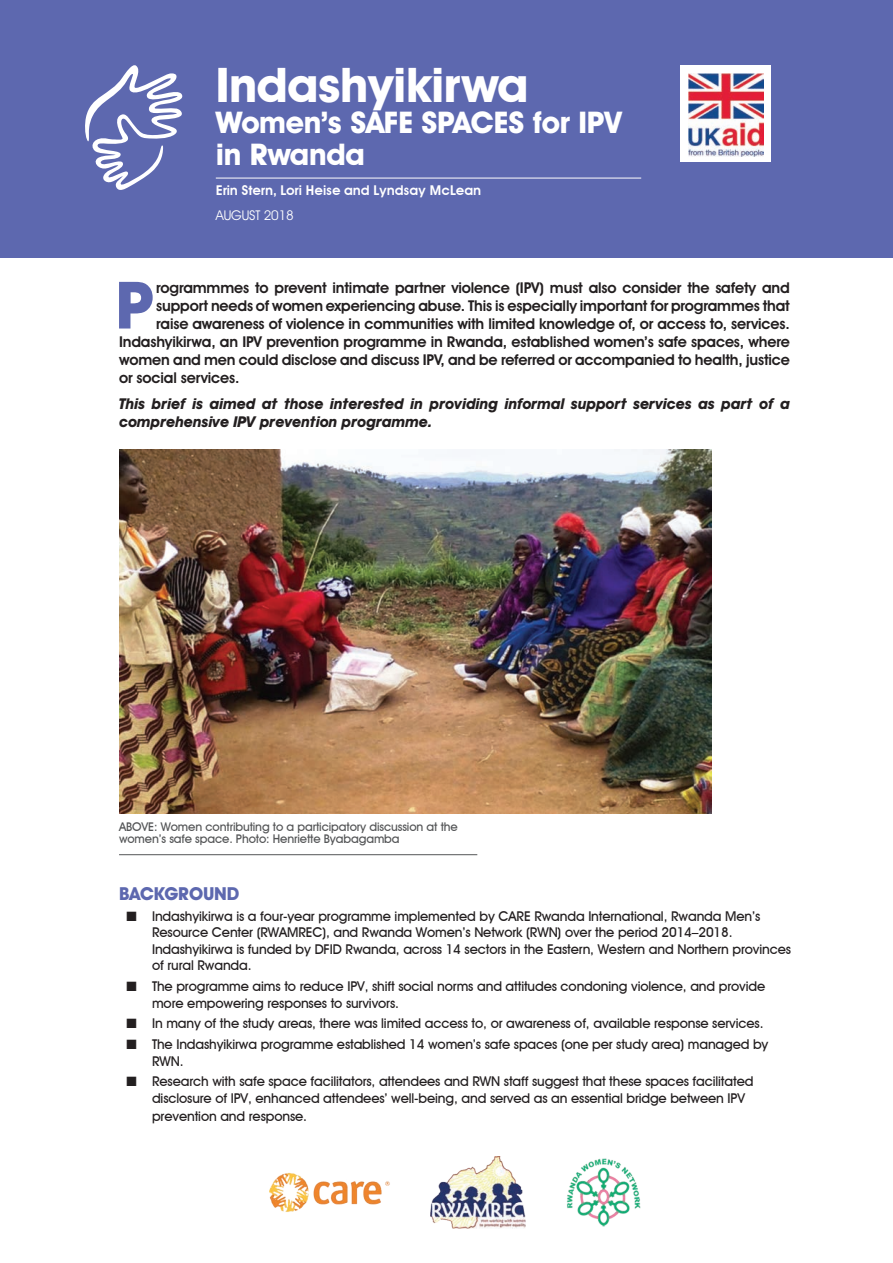
<style>
.page{position:relative;width:893px;height:1263px;background:#fff}
.page>*{position:absolute;margin:0;border:0;box-sizing:border-box;transform-origin:0 0}
.t1{font:700 65.7px "Avant Garde IT Cby BT";color:#5d68af}
.t2{font:700 48px "Avant Garde IT Cby BT";letter-spacing:-.01em;color:#fff}
.t3{font:700 30px/31.5px "Avant Garde IT Cby BT";letter-spacing:-.01em;color:#fff}
.t4{font:700 18px "Avant Garde IT Cby BT";letter-spacing:-.01em;color:#5d68af}
.t5{font:600 15px "Avant Garde IT Cby BT";letter-spacing:-.01em;color:#231f20}
.t6{font:italic 700 15px/18px "Avant Garde IT Cby BT";letter-spacing:-.01em;color:#231f20}
.t7{font:500 13.5px/16.5px "Avant Garde IT Cby BT";letter-spacing:-.01em;color:#231f20}
.t8{font:600 13.5px "Avant Garde";letter-spacing:-.01em;color:#fff}
.t9{font:13.5px "Avant Garde IT Cby BT";letter-spacing:-.01em;color:#fff}
.t10{font:500 12px/12px "Avant Garde IT Cby BT";letter-spacing:-.01em;color:#545557}
</style>
<div class="page">
<div style="left:0;top:0;width:893px;height:257px;background:#5d68af"></div>
<div style="left:680px;top:65px;width:91px;height:97px;background:#fff"></div>
<img style="left:688px;top:74px;width:75px;height:83px">
<svg style="left:85px;top:65px;width:98px;height:125px"></svg>
<hr style="left:216px;top:178px;width:425px;height:1px;background:#fff">
<img style="left:119px;top:450px;width:593px;height:363px">
<hr style="left:119px;top:854px;width:358px;height:1px;background:#545557">
<img style="left:270px;top:1156px;width:371px;height:73px">
<h2 class="t2" style="left:216px;top:56px;width:314px">Indashyikirwa</h2>
<h3 class="t3" style="left:216px;top:107px;width:408px">Women’s SAFE SPACES for IPV in Rwanda</h3>
<p class="t8" style="left:216px;top:183px;width:267px">Erin Stern, Lori Heise and Lyndsay McLean</p>
<p class="t9" style="left:216px;top:207px;width:80px">AUGUST 2018</p>
<h1 class="t1" style="left:115px;top:265px;width:41px">P</h1>
<p class="t5" style="left:156px;top:278px;width:635px">rogrammmes to prevent intimate partner violence (IPV) must also consider the safety and</p>
<p class="t5" style="left:156px;top:296px;width:635px">support needs of women experiencing abuse. This is especially important for programmes that</p>
<p class="t5" style="left:156px;top:314px;width:635px">raise awareness of violence in communities with limited knowledge of, or access to, services.</p>
<p class="t5" style="left:119px;top:332px;width:672px">Indashyikirwa, an IPV prevention programme in Rwanda, established women’s safe spaces, where</p>
<p class="t5" style="left:119px;top:350px;width:672px">women and men could disclose and discuss IPV, and be referred or accompanied to health, justice</p>
<p class="t5" style="left:119px;top:368px;width:122px">or social services.</p>
<p class="t6" style="left:119px;top:395px;width:672px">This brief is aimed at those interested in providing informal support services as part of a comprehensive IPV prevention programme.</p>
<p class="t10" style="left:119px;top:820px;width:340px">ABOVE: Women contributing to a participatory discussion at the women’s safe space. Photo: Henriette Byabagamba</p>
<h3 class="t4" style="left:119px;top:883px;width:122px">BACKGROUND</h3>
<p class="t7" style="left:152px;top:908px;width:640px;text-indent:-26px">■ Indashyikirwa is a four-year programme implemented by CARE Rwanda International, Rwanda Men’s Resource Center (RWAMREC), and Rwanda Women’s Network (RWN) over the period 2014–2018.<br>Indashyikirwa is funded by DFID Rwanda, across 14 sectors in the Eastern, Western and Northern provinces of rural Rwanda.</p>
<p class="t7" style="left:152px;top:978px;width:615px;text-indent:-26px">■ The programme aims to reduce IPV, shift social norms and attitudes condoning violence, and provide more empowering responses to survivors.</p>
<p class="t7" style="left:127px;top:1015px;width:638px">■ In many of the study areas, there was limited access to, or awareness of, available response services.</p>
<p class="t7" style="left:152px;top:1036px;width:618px;text-indent:-26px">■ The Indashyikirwa programme established 14 women’s safe spaces (one per study area) managed by<br>RWN.</p>
<p class="t7" style="left:152px;top:1073px;width:603px;text-indent:-26px">■ Research with safe space facilitators, attendees and RWN staff suggest that these spaces facilitated disclosure of IPV, enhanced attendees’ well-being, and served as an essential bridge between IPV</p>
<p class="t7" style="left:152px;top:1108px;width:156px">prevention and response.</p>
</div>
